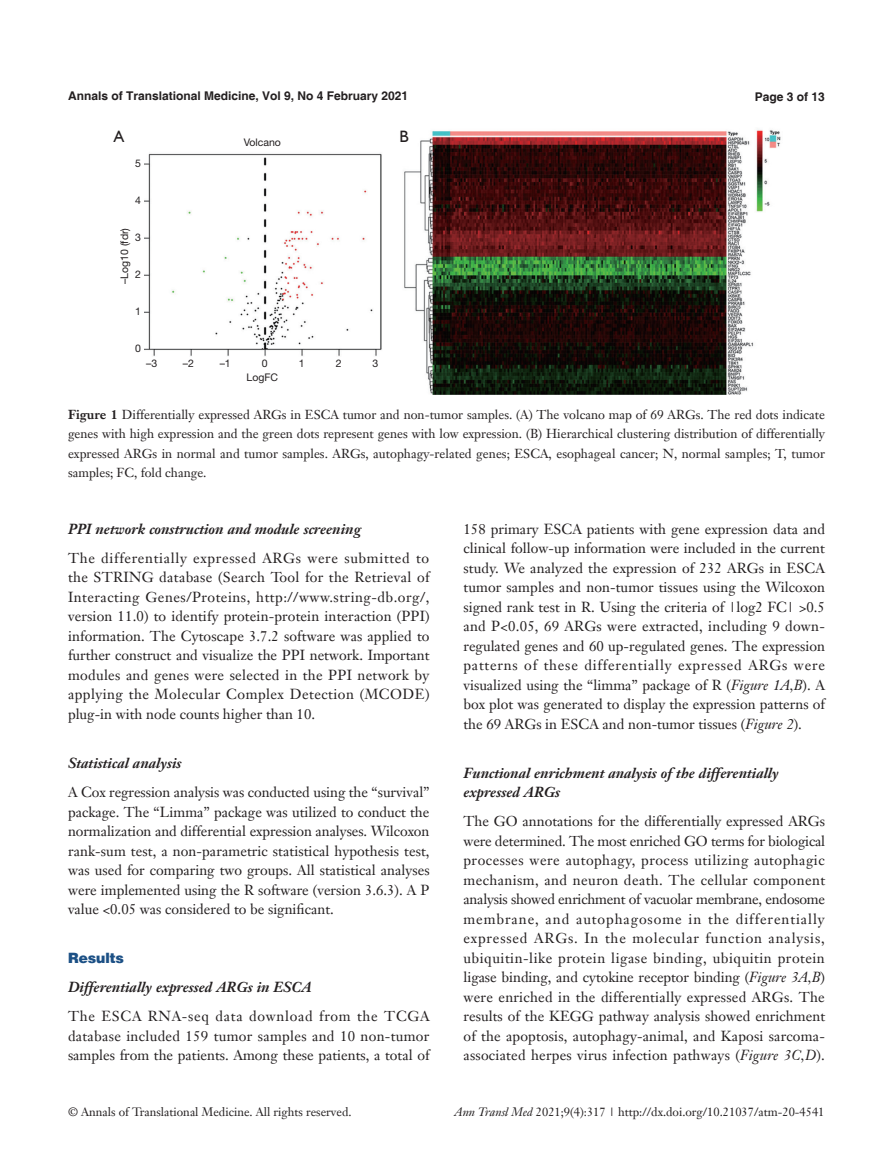
<style>
.page{position:relative;width:893px;height:1170px;background:#fff}
.page>*{position:absolute;margin:0;border:0;box-sizing:border-box;transform-origin:0 0}
.t1{font:16.5px "Humanist 521 BT";color:#231f20}
.t2{font:14.25px/19.5px "Janson Text LT";color:#231f20;text-align:justify}
.t3{font:italic 700 14.25px/19.5px "Janson Text LT";color:#231f20}
.t4{font:900 14.25px "Helvetica";color:#1c5085}
.t5{font:12.75px/19.5px "Janson Text LT";letter-spacing:.005em;color:#231f20;text-align:justify}
.t6{font:12px "Janson Text LT";color:#231f20}
.t7{font:700 12px "Helvetica";color:#231f20}
.t8{font:10.5px "Helvetica Neue LT Pro";color:#231f20}
.s1{font-weight:700}
.s2{font-style:italic}
</style>
<div class="page">
<img style="left:145px;top:129px;width:636px;height:266px">
<div style="left:262px;top:357px;width:116px;height:9px;background:#fff"></div>
<div style="left:146px;top:357px;width:85px;height:9px;background:#fff"></div>
<div style="left:240px;top:372px;width:45px;height:10px;background:#fff"></div>
<div style="left:226px;top:137px;width:73px;height:11px;background:#fff"></div>
<div style="left:396px;top:128px;width:17px;height:17px;background:#fff"></div>
<p class="t7" style="left:68px;top:88px;width:342px">Annals of Translational Medicine, Vol 9, No 4 February 2021</p>
<p class="t7" style="left:755px;top:89px;width:72px">Page 3 of 13</p>
<p class="t1" style="left:114px;top:126px;width:12px">A</p>
<p class="t8" style="left:135px;top:157px;width:7px">5</p>
<p class="t8" style="left:135px;top:194px;width:7px">4</p>
<p class="t8" style="left:135px;top:231px;width:7px">3</p>
<p class="t8" style="left:135px;top:268px;width:7px">2</p>
<p class="t8" style="left:135px;top:305px;width:7px">1</p>
<p class="t8" style="left:135px;top:342px;width:7px">0</p>
<p class="t8" style="left:118px;top:284px;width:58px;rotate:-90deg">–Log10 (fdr)</p>
<p class="t8" style="left:244px;top:136px;width:39px">Volcano</p>
<p class="t8" style="left:146px;top:356px;width:13px">–3</p>
<p class="t8" style="left:183px;top:356px;width:13px">–2</p>
<p class="t8" style="left:220px;top:356px;width:13px">–1</p>
<p class="t8" style="left:262px;top:356px;width:7px">0</p>
<p class="t8" style="left:299px;top:356px;width:7px">1</p>
<p class="t8" style="left:336px;top:356px;width:7px">2</p>
<p class="t8" style="left:373px;top:356px;width:7px">3</p>
<p class="t8" style="left:247px;top:370px;width:33px">LogFC</p>
<p class="t1" style="left:399px;top:126px;width:11px">B</p>
<p class="t5" style="left:68px;top:404px;width:758px"><span class="s1">Figure 1</span> Differentially expressed ARGs in ESCA tumor and non-tumor samples. (A) The volcano map of 69 ARGs. The red dots indicate genes with high expression and the green dots represent genes with low expression. (B) Hierarchical clustering distribution of differentially expressed ARGs in normal and tumor samples. ARGs, autophagy-related genes; ESCA, esophageal cancer; N, normal samples; T, tumor samples; FC, fold change.</p>
<p class="t3" style="left:68px;top:518px;width:295px">PPI network construction and module screening</p>
<p class="t2" style="left:68px;top:548px;width:363px">The differentially expressed ARGs were submitted to the STRING database (Search Tool for the Retrieval of Interacting Genes/Proteins, http://www.string-db.org/, version 11.0) to identify protein-protein interaction (PPI) information. The Cytoscape 3.7.2 software was applied to further construct and visualize the PPI network. Important modules and genes were selected in the PPI network by applying the Molecular Complex Detection (MCODE) plug-in with node counts higher than 10.</p>
<p class="t3" style="left:68px;top:752px;width:115px">Statistical analysis</p>
<p class="t2" style="left:68px;top:782px;width:363px">A Cox regression analysis was conducted using the “survival” package. The “Limma” package was utilized to conduct the normalization and differential expression analyses. Wilcoxon rank-sum test, a non-parametric statistical hypothesis test, was used for comparing two groups. All statistical analyses were implemented using the R software (version 3.6.3). A P value &lt;0.05 was considered to be significant.</p>
<p class="t4" style="left:68px;top:948px;width:58px">Results</p>
<p class="t3" style="left:68px;top:977px;width:245px">Differentially expressed ARGs in ESCA</p>
<p class="t2" style="left:68px;top:1006px;width:363px">The ESCA RNA-seq data download from the TCGA database included 159 tumor samples and 10 non-tumor samples from the patients. Among these patients, a total of</p>
<p class="t2" style="left:463px;top:519px;width:363px">158 primary ESCA patients with gene expression data and clinical follow-up information were included in the current study. We analyzed the expression of 232 ARGs in ESCA tumor samples and non-tumor tissues using the Wilcoxon signed rank test in R. Using the criteria of |log2 FC| &gt;0.5 and P&lt;0.05, 69 ARGs were extracted, including 9 down&shy;regulated genes and 60 up-regulated genes. The expression patterns of these differentially expressed ARGs were visualized using the “limma” package of R (<span class="s2">Figure 1A,B</span>). A box plot was generated to display the expression patterns of the 69 ARGs in ESCA and non-tumor tissues (<span class="s2">Figure 2</span>).</p>
<p class="t3" style="left:463px;top:762px;width:317px">Functional enrichment analysis of the differentially expressed ARGs</p>
<p class="t2" style="left:463px;top:811px;width:363px">The GO annotations for the differentially expressed ARGs were determined. The most enriched GO terms for biological processes were autophagy, process utilizing autophagic mechanism, and neuron death. The cellular component analysis showed enrichment of vacuolar membrane, endosome membrane, and autophagosome in the differentially expressed ARGs. In the molecular function analysis, ubiquitin-like protein ligase binding, ubiquitin protein ligase binding, and cytokine receptor binding (<span class="s2">Figure 3A,B</span>) were enriched in the differentially expressed ARGs. The results of the KEGG pathway analysis showed enrichment of the apoptosis, autophagy-animal, and Kaposi sarcoma&shy;associated herpes virus infection pathways (<span class="s2">Figure 3C,D</span>).</p>
<p class="t6" style="left:68px;top:1104px;width:285px">© Annals of Translational Medicine. All rights reserved.</p>
<p class="t6" style="left:454px;top:1104px;width:371px"><span class="s2">Ann Transl Med</span> 2021;9(4):317 | http://dx.doi.org/10.21037/atm-20-4541</p>
</div>
